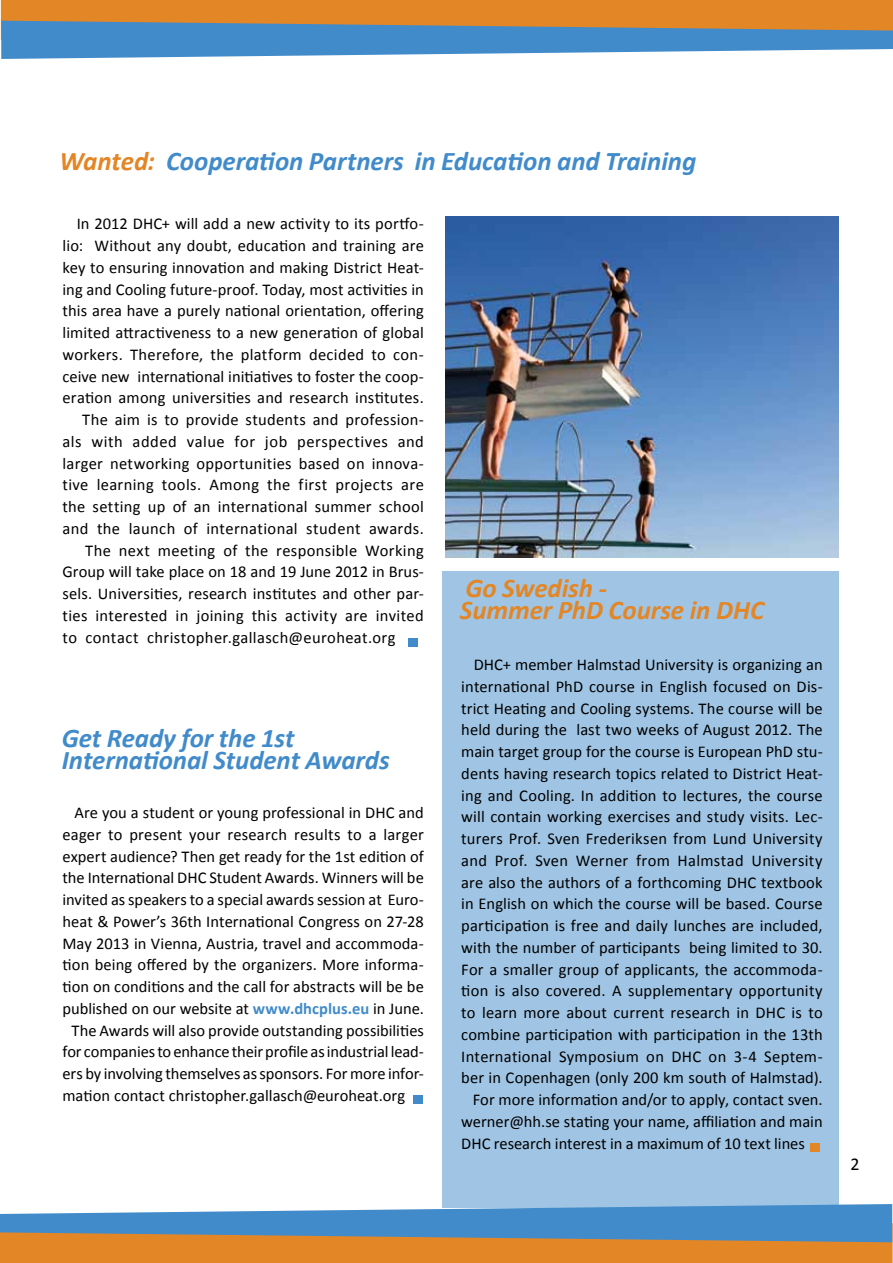
<style>
.page{position:relative;width:893px;height:1263px;background:#fff}
.page>*{position:absolute;margin:0;border:0;box-sizing:border-box;transform-origin:0 0}
.t1{font:italic 700 27px/21.8px "Calibri";letter-spacing:-.005em;color:#418bca}
.t2{font:italic 700 27px/21.8px "Calibri";letter-spacing:-.005em;color:#e38626}
.t3{font:18px "Calibri";color:#000}
.t4{font:16.5px "Calibri";letter-spacing:.01em;color:#000}
.t5{font:16.5px "Calibri";letter-spacing:-.01em;color:#000}
.t6{font:16.5px "Calibri";letter-spacing:.03em;color:#000}
.s1{color:#e38626}
.s2{color:#fff}
.s3{font-weight:700;color:#418bca}
.s4{color:#a0c5e4}
</style>
<div class="page">
<div style="left:442px;top:571px;width:397px;height:637px;background:#a0c5e4"></div>
<div style="left:2px;top:1px;width:891px;height:38px;background:#e38626"></div>
<div style="left:1px;top:0;width:892px;height:40px;border:2px solid #e38626"></div>
<svg style="left:1px;top:21px;width:892px;height:38px"></svg>
<div style="left:0;top:1224px;width:892px;height:38px;background:#e38626"></div>
<div style="left:0;top:1223px;width:893px;height:40px;border:2px solid #e38626"></div>
<svg style="left:0;top:1204px;width:892px;height:38px"></svg>
<div style="left:408px;top:638px;width:10px;height:9px;background:#418bca"></div>
<div style="left:413px;top:1095px;width:10px;height:9px;background:#418bca"></div>
<div style="left:810px;top:1143px;width:10px;height:9px;background:#e38626"></div>
<img style="left:445px;top:217px;width:394px;height:340px">
<h1 class="t1" style="left:59px;top:150px;width:638px"><span class="s1">Wanted:</span> Cooperation Partners in Education and Training</h1>
<p class="t4" style="left:77px;top:213px;width:349px">In 2012 DHC+ will add a new activity to its portfo-</p>
<p class="t4" style="left:63px;top:235px;width:363px">lio: Without any doubt, education and training are</p>
<p class="t4" style="left:63px;top:257px;width:363px">key to ensuring innovation and making District Heat-</p>
<p class="t4" style="left:63px;top:279px;width:363px">ing and Cooling future-proof. Today, most activities in</p>
<p class="t4" style="left:63px;top:300px;width:363px">this area have a purely national orientation, offering</p>
<p class="t4" style="left:63px;top:322px;width:363px">limited attractiveness to a new generation of global</p>
<p class="t4" style="left:63px;top:344px;width:363px">workers. Therefore, the platform decided to con-</p>
<p class="t4" style="left:63px;top:366px;width:363px">ceive new international initiatives to foster the coop-</p>
<p class="t4" style="left:63px;top:387px;width:363px">eration among universities and research institutes.</p>
<p class="t4" style="left:82px;top:409px;width:343px">The aim is to provide students and profession-</p>
<p class="t6" style="left:63px;top:431px;width:363px">als with added value for job perspectives and</p>
<p class="t4" style="left:63px;top:453px;width:363px">larger networking opportunities based on innova-</p>
<p class="t4" style="left:63px;top:474px;width:363px">tive learning tools. Among the first projects are</p>
<p class="t4" style="left:63px;top:496px;width:363px">the setting up of an international summer school</p>
<p class="t4" style="left:63px;top:518px;width:363px">and the launch of international student awards.</p>
<p class="t4" style="left:85px;top:540px;width:340px">The next meeting of the responsible Working</p>
<p class="t4" style="left:63px;top:561px;width:363px">Group will take place on 18 and 19 June 2012 in Brus-</p>
<p class="t4" style="left:63px;top:583px;width:363px">sels. Universities, research institutes and other par-</p>
<p class="t4" style="left:63px;top:605px;width:363px">ties interested in joining this activity are invited</p>
<p class="t4" style="left:63px;top:627px;width:347px">to contact christopher.gallasch@euroheat.org <span class="s2">.</span></p>
<h1 class="t1" style="left:62px;top:728px;width:330px">Get Ready for the 1st<br>International Student Awards</h1>
<p class="t4" style="left:74px;top:802px;width:351px">Are you a student or young professional in DHC and</p>
<p class="t4" style="left:63px;top:824px;width:363px">eager to present your research results to a larger</p>
<p class="t4" style="left:63px;top:846px;width:363px">expert audience? Then get ready for the 1st edition of</p>
<p class="t4" style="left:63px;top:867px;width:363px">the International DHC Student Awards. Winners will be</p>
<p class="t4" style="left:63px;top:889px;width:363px">invited as speakers to a special awards session at Euro-</p>
<p class="t4" style="left:63px;top:911px;width:363px">heat &amp; Power’s 36th International Congress on 27-28</p>
<p class="t4" style="left:63px;top:933px;width:363px">May 2013 in Vienna, Austria, travel and accommoda-</p>
<p class="t4" style="left:63px;top:954px;width:363px">tion being offered by the organizers. More informa-</p>
<p class="t4" style="left:63px;top:976px;width:363px">tion on conditions and the call for abstracts will be be</p>
<p class="t4" style="left:63px;top:998px;width:363px">published on our website at <span class="s3">www.dhcplus.eu</span> in June.</p>
<p class="t4" style="left:72px;top:1020px;width:354px">The Awards will also provide outstanding possibilities</p>
<p class="t5" style="left:63px;top:1041px;width:363px">for companies to enhance their profile as industrial lead-</p>
<p class="t4" style="left:63px;top:1063px;width:363px">ers by involving themselves as sponsors. For more infor-</p>
<p class="t4" style="left:63px;top:1085px;width:352px">mation contact christopher.gallasch@euroheat.org <span class="s2">.</span></p>
<h1 class="t2" style="left:460px;top:577px;width:306px">Go Swedish -<br>Summer PhD Course in DHC</h1>
<p class="t4" style="left:474px;top:654px;width:350px">DHC+ member Halmstad University is organizing an</p>
<p class="t4" style="left:461px;top:676px;width:363px">international PhD course in English focused on Dis-</p>
<p class="t4" style="left:461px;top:698px;width:363px">trict Heating and Cooling systems. The course will be</p>
<p class="t4" style="left:461px;top:719px;width:363px">held during the last two weeks of August 2012. The</p>
<p class="t4" style="left:461px;top:741px;width:363px">main target group for the course is European PhD stu-</p>
<p class="t4" style="left:461px;top:763px;width:363px">dents having research topics related to District Heat-</p>
<p class="t4" style="left:461px;top:785px;width:363px">ing and Cooling. In addition to lectures, the course</p>
<p class="t4" style="left:461px;top:806px;width:363px">will contain working exercises and study visits. Lec-</p>
<p class="t4" style="left:461px;top:828px;width:363px">turers Prof. Sven Frederiksen from Lund University</p>
<p class="t4" style="left:461px;top:850px;width:363px">and Prof. Sven Werner from Halmstad University</p>
<p class="t4" style="left:461px;top:872px;width:363px">are also the authors of a forthcoming DHC textbook</p>
<p class="t4" style="left:461px;top:893px;width:363px">in English on which the course will be based. Course</p>
<p class="t4" style="left:461px;top:915px;width:363px">participation is free and daily lunches are included,</p>
<p class="t4" style="left:461px;top:937px;width:363px">with the number of participants being limited to 30.</p>
<p class="t4" style="left:461px;top:959px;width:363px">For a smaller group of applicants, the accommoda-</p>
<p class="t4" style="left:461px;top:980px;width:363px">tion is also covered. A supplementary opportunity</p>
<p class="t4" style="left:461px;top:1002px;width:363px">to learn more about current research in DHC is to</p>
<p class="t4" style="left:461px;top:1024px;width:363px">combine participation with participation in the 13th</p>
<p class="t4" style="left:461px;top:1046px;width:363px">International Symposium on DHC on 3-4 Septem-</p>
<p class="t4" style="left:461px;top:1067px;width:363px">ber in Copenhagen (only 200 km south of Halmstad).</p>
<p class="t4" style="left:473px;top:1089px;width:352px">For more information and/or to apply, contact sven.</p>
<p class="t4" style="left:461px;top:1111px;width:363px">werner@hh.se stating your name, affiliation and main</p>
<p class="t4" style="left:461px;top:1133px;width:349px">DHC research interest in a maximum of 10 text lines<span class="s4">.</span></p>
<p class="t3" style="left:850px;top:1153px;width:11px">2</p>
</div>
